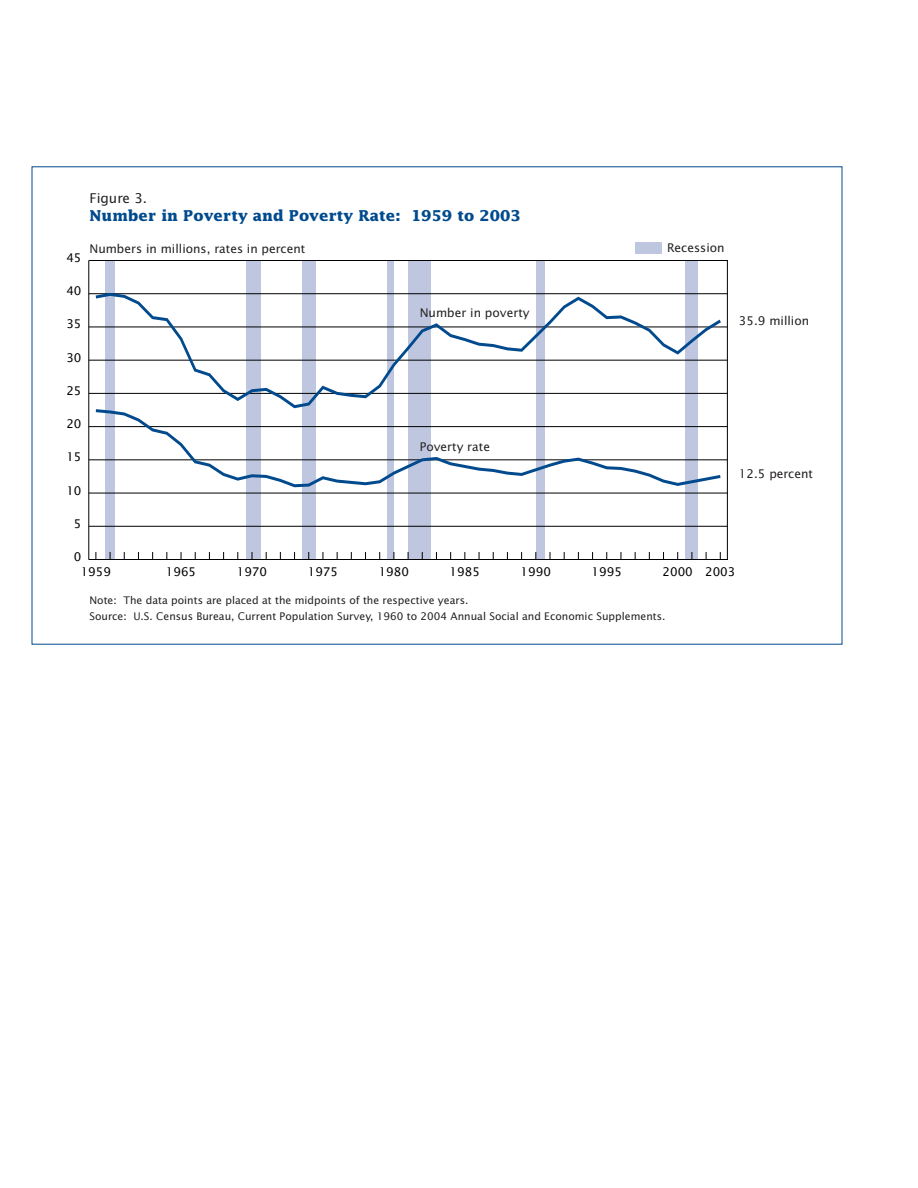
<style>
.page{position:relative;width:918px;height:1188px;background:#fff}
.page>*{position:absolute;margin:0;border:0;box-sizing:border-box;transform-origin:0 0}
.t1{font:700 15px "Lucida";color:#004a8d}
.t2{font:13.5px "Lucida Sans";color:#231f20}
.t3{font:12px "Lucida Sans";color:#231f20}
.t4{font:12px "Lucida Sans";color:#000}
.t5{font:10.5px/16.5px "Lucida Sans";color:#231f20}
</style>
<div class="page">
<div style="left:105px;top:260px;width:10px;height:299px;background:#bfc7e0"></div>
<div style="left:246px;top:260px;width:15px;height:299px;background:#bfc7e0"></div>
<div style="left:408px;top:260px;width:22px;height:299px;background:#bfc7e0"></div>
<div style="left:302px;top:260px;width:14px;height:299px;background:#bfc7e0"></div>
<div style="left:387px;top:260px;width:7px;height:299px;background:#bfc7e0"></div>
<div style="left:536px;top:260px;width:9px;height:299px;background:#bfc7e0"></div>
<div style="left:685px;top:260px;width:13px;height:299px;background:#bfc7e0"></div>
<hr style="left:89px;top:526px;width:638px;height:1px;background:#000">
<hr style="left:89px;top:493px;width:638px;height:1px;background:#000">
<hr style="left:89px;top:459px;width:638px;height:1px;background:#000">
<hr style="left:89px;top:426px;width:638px;height:1px;background:#000">
<hr style="left:89px;top:393px;width:638px;height:1px;background:#000">
<hr style="left:89px;top:360px;width:638px;height:1px;background:#000">
<hr style="left:89px;top:327px;width:638px;height:1px;background:#000">
<hr style="left:89px;top:293px;width:638px;height:1px;background:#000">
<svg style="left:96px;top:409px;width:625px;height:78px"></svg>
<svg style="left:96px;top:293px;width:625px;height:115px"></svg>
<div style="left:635px;top:242px;width:27px;height:12px;background:#bfc7e0"></div>
<p class="t4" style="left:66px;top:251px;width:17px">45</p>
<p class="t2" style="left:89px;top:190px;width:59px">Figure 3.</p>
<h1 class="t1" style="left:89px;top:206px;width:433px">Number in Poverty and Poverty Rate: 1959 to 2003</h1>
<p class="t3" style="left:89px;top:242px;width:217px">Numbers in millions, rates in percent</p>
<p class="t4" style="left:66px;top:284px;width:17px">40</p>
<p class="t4" style="left:66px;top:317px;width:17px">35</p>
<p class="t3" style="left:420px;top:305px;width:111px">Number in poverty</p>
<p class="t4" style="left:66px;top:350px;width:17px">30</p>
<p class="t4" style="left:66px;top:384px;width:17px">25</p>
<p class="t4" style="left:66px;top:417px;width:17px">20</p>
<p class="t4" style="left:66px;top:450px;width:17px">15</p>
<p class="t4" style="left:66px;top:483px;width:17px">10</p>
<p class="t3" style="left:420px;top:440px;width:72px">Poverty rate</p>
<p class="t4" style="left:74px;top:517px;width:9px">5</p>
<p class="t4" style="left:74px;top:550px;width:9px">0</p>
<p class="t3" style="left:667px;top:240px;width:59px">Recession</p>
<p class="t3" style="left:739px;top:314px;width:72px">35.9 million</p>
<p class="t3" style="left:739px;top:466px;width:76px">12.5 percent</p>
<p class="t4" style="left:81px;top:565px;width:32px">1959</p>
<p class="t4" style="left:166px;top:565px;width:32px">1965</p>
<p class="t4" style="left:237px;top:565px;width:32px">1970</p>
<p class="t4" style="left:308px;top:565px;width:32px">1975</p>
<p class="t4" style="left:379px;top:565px;width:32px">1980</p>
<p class="t4" style="left:450px;top:565px;width:32px">1985</p>
<p class="t4" style="left:521px;top:565px;width:32px">1990</p>
<p class="t4" style="left:592px;top:565px;width:32px">1995</p>
<p class="t4" style="left:663px;top:565px;width:74px">2000 2003</p>
<p class="t5" style="left:89px;top:592px;width:578px">Note: The data points are placed at the midpoints of the respective years.<br>Source: U.S. Census Bureau, Current Population Survey, 1960 to 2004 Annual Social and Economic Supplements.</p>
</div>
